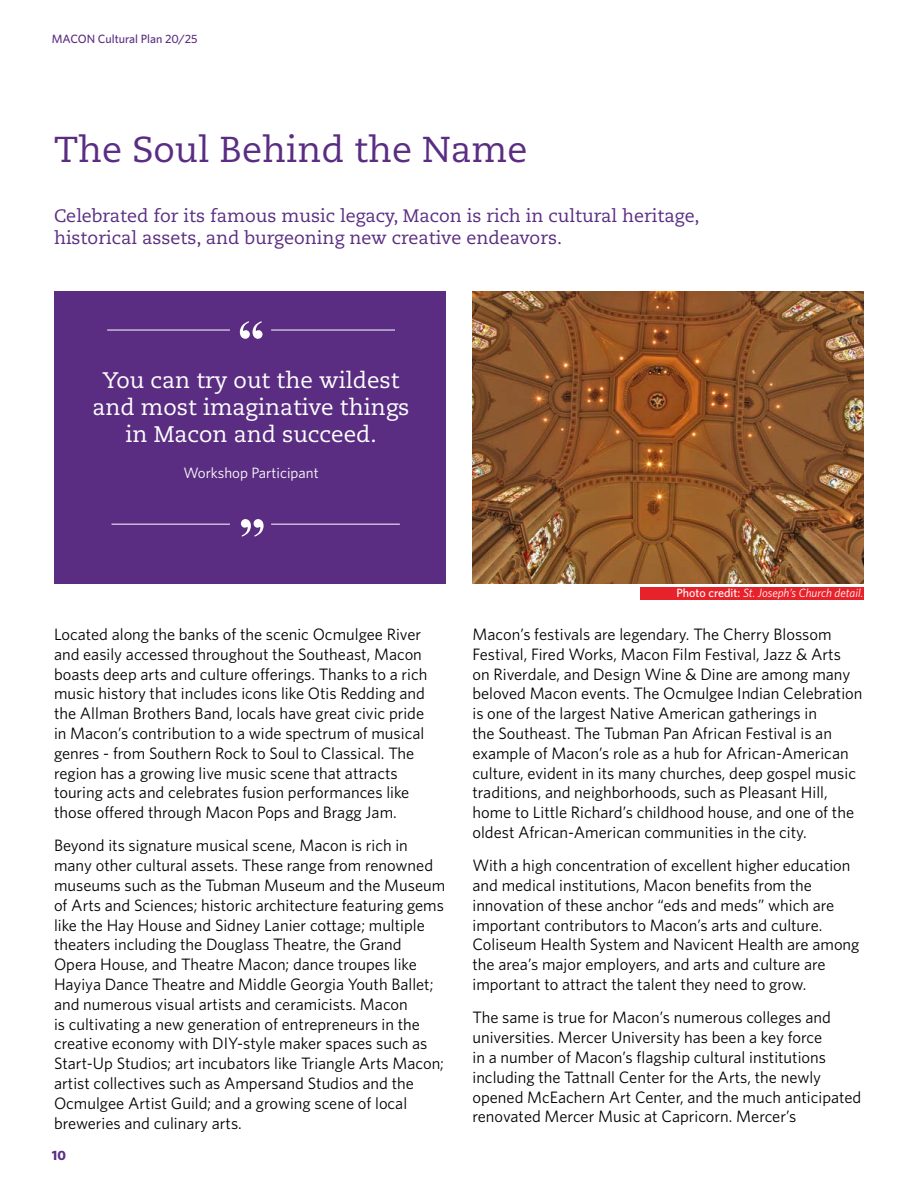
<style>
.page{position:relative;width:918px;height:1188px;background:#fff}
.page>*{position:absolute;margin:0;border:0;box-sizing:border-box;transform-origin:0 0}
.t1{font:36px "Caecilia LT Std";color:#5a2d82}
.t2{font:22.5px/27px "Caecilia LT Std";color:#fff;text-align:center}
.t3{font:18px/21.6px "Caecilia LT Std";color:#5a2d82}
.t4{font:16.5px/19.8px "Whitney HTF";color:#000}
.t5{font:15px "Whitney HTF";color:#fff}
.t6{font:700 13.5px "Whitney HTF";color:#5a2d82}
.t7{font:italic 12px "Whitney HTF";color:#fff}
.t8{font:500 12px "Whitney HTF";color:#5a2d82}
.s1{font-weight:500;font-style:normal}
</style>
<div class="page">
<div style="left:54px;top:291px;width:392px;height:292px;background:#5a2d82"></div>
<hr style="left:107px;top:330px;width:123px;height:1px;background:#fff">
<hr style="left:271px;top:330px;width:124px;height:1px;background:#fff">
<svg style="left:240px;top:321px;width:23px;height:18px"></svg>
<hr style="left:111px;top:524px;width:119px;height:1px;background:#fff">
<hr style="left:271px;top:524px;width:129px;height:1px;background:#fff">
<svg style="left:241px;top:519px;width:23px;height:18px"></svg>
<img style="left:472px;top:291px;width:392px;height:292px">
<div style="left:640px;top:588px;width:223px;height:12px;background:#e8222b"></div>
<p class="t8" style="left:52px;top:31px;width:147px">MACON Cultural Plan 20/25</p>
<h1 class="t1" style="left:54px;top:128px;width:475px">The Soul Behind the Name</h1>
<p class="t3" style="left:54px;top:205px;width:647px">Celebrated for its famous music legacy, Macon is rich in cultural heritage, historical assets, and burgeoning new creative endeavors.</p>
<h2 class="t2" style="left:93px;top:367px;width:319px">You can try out the wildest and most imaginative things in Macon and succeed.</h2>
<p class="t5" style="left:183px;top:464px;width:137px">Workshop Participant</p>
<p class="t4" style="left:54px;top:624px;width:375px">Located along the banks of the scenic Ocmulgee River and easily accessed throughout the Southeast, Macon boasts deep arts and culture offerings. Thanks to a rich music history that includes icons like Otis Redding and the Allman Brothers Band, locals have great civic pride in Macon’s contribution to a wide spectrum of musical genres - from Southern Rock to Soul to Classical. The region has a growing live music scene that attracts touring acts and celebrates fusion performances like those offered through Macon Pops and Bragg Jam.</p>
<p class="t4" style="left:54px;top:835px;width:393px">Beyond its signature musical scene, Macon is rich in many other cultural assets. These range from renowned museums such as the Tubman Museum and the Museum of Arts and Sciences; historic architecture featuring gems like the Hay House and Sidney Lanier cottage; multiple theaters including the Douglass Theatre, the Grand Opera House, and Theatre Macon; dance troupes like Hayiya Dance Theatre and Middle Georgia Youth Ballet; and numerous visual artists and ceramicists. Macon<br>is cultivating a new generation of entrepreneurs in the creative economy with DIY-style maker spaces such as Start-Up Studios; art incubators like Triangle Arts Macon; artist collectives such as Ampersand Studios and the Ocmulgee Artist Guild; and a growing scene of local breweries and culinary arts.</p>
<p class="t6" style="left:52px;top:1147px;width:16px">10</p>
<p class="t7" style="left:676px;top:586px;width:188px"><span class="s1">Photo credit:</span> St. Joseph’s Church detail.</p>
<p class="t4" style="left:473px;top:624px;width:391px">Macon’s festivals are legendary. The Cherry Blossom Festival, Fired Works, Macon Film Festival, Jazz &amp; Arts<br>on Riverdale, and Design Wine &amp; Dine are among many beloved Macon events. The Ocmulgee Indian Celebration is one of the largest Native American gatherings in<br>the Southeast. The Tubman Pan African Festival is an example of Macon’s role as a hub for African-American culture, evident in its many churches, deep gospel music traditions, and neighborhoods, such as Pleasant Hill, home to Little Richard’s childhood house, and one of the oldest African-American communities in the city.</p>
<p class="t4" style="left:473px;top:855px;width:389px">With a high concentration of excellent higher education and medical institutions, Macon benefits from the innovation of these anchor “eds and meds” which are important contributors to Macon’s arts and culture.<br>Coliseum Health System and Navicent Health are among the area’s major employers, and arts and culture are important to attract the talent they need to grow.</p>
<p class="t4" style="left:473px;top:1007px;width:390px">The same is true for Macon’s numerous colleges and universities. Mercer University has been a key force<br>in a number of Macon’s flagship cultural institutions including the Tattnall Center for the Arts, the newly opened McEachern Art Center, and the much anticipated renovated Mercer Music at Capricorn. Mercer’s</p>
</div>
